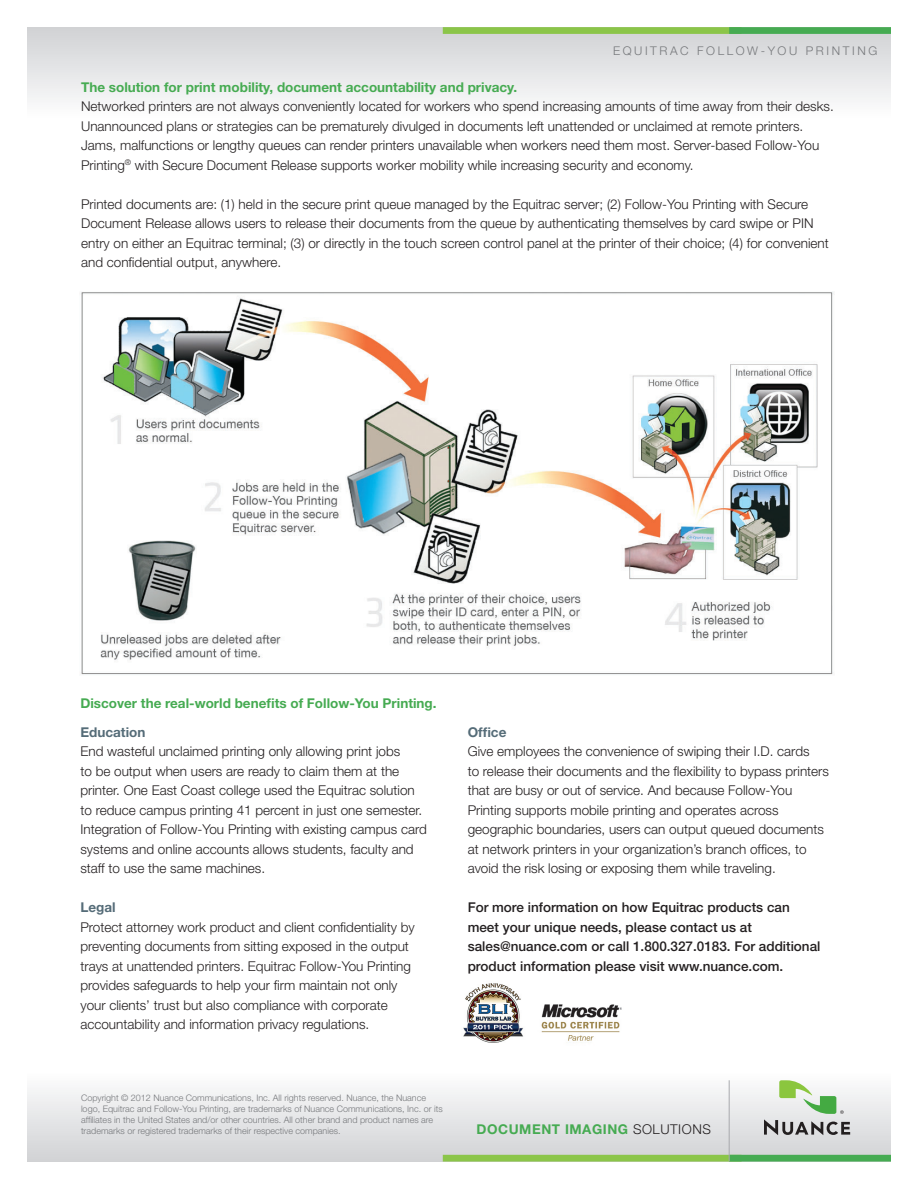
<style>
.page{position:relative;width:918px;height:1188px;background:#fff}
.page>*{position:absolute;margin:0;border:0;box-sizing:border-box;transform-origin:0 0}
.Body_copy__9_14{font:300 13.5px/19.5px "Helvetica Neue LT";color:#231f20}
.Body_copy__9_14-2{font:500 13.5px/19.5px "Helvetica Neue LT";color:#231f20}
.Heads{font:700 13.5px "Helvetica Neue LT";color:#46ab52}
.Heads-2{font:700 13.5px "Helvetica Neue LT";letter-spacing:.04em;color:#46ab52}
.Body_copy__9_14-3{font:700 13.5px "Helvetica Neue LT";color:#556c78}
.Heads-3{font:700 13.5px "Helvetica Neue LT";color:#556c78}
.t1{font:300 12px "Helvetica Neue LT";letter-spacing:.215em;color:#76787b}
.t2{font:300 9px/10.8px "Helvetica Neue LT";color:#76787b}
.s1{font-weight:300;color:#231f20}
</style>
<div class="page">
<div style="left:27px;top:28px;width:864px;height:90px;background:linear-gradient(to bottom,#d0d1d4,#fdfdfe)"></div>
<div style="left:443px;top:27px;width:299px;height:7px;background:#8bc549"></div>
<div style="left:729px;top:27px;width:162px;height:7px;background:#46ab52"></div>
<div style="left:27px;top:1071px;width:864px;height:91px;background:linear-gradient(to bottom,#fefefe,#d0d1d4)"></div>
<div style="left:443px;top:1155px;width:299px;height:7px;background:#8bc549"></div>
<div style="left:729px;top:1155px;width:162px;height:7px;background:#46ab52"></div>
<hr style="left:729px;top:1080px;width:1px;height:81px;background:#a8a9ad">
<svg style="left:764px;top:1080px;width:86px;height:55px"></svg>
<img style="left:463px;top:983px;width:159px;height:60px">
<img style="left:81px;top:292px;width:753px;height:383px">
<p class="t1" style="left:613px;top:43px;width:266px">EQUITRAC FOLLOW-YOU PRINTING</p>
<p class="Heads" style="left:81px;top:78px;width:438px">The solution for print mobility, document accountability and privacy.</p>
<p class="Body_copy__9_14" style="left:81px;top:96px;width:754px">Networked printers are not always conveniently located for workers who spend increasing amounts of time away from their desks.<br>Unannounced plans or strategies can be prematurely divulged in documents left unattended or unclaimed at remote printers.<br>Jams, malfunctions or lengthy queues can render printers unavailable when workers need them most. Server-based Follow-You Printing<sup>®</sup> with Secure Document Release supports worker mobility while increasing security and economy.</p>
<p class="Body_copy__9_14" style="left:81px;top:194px;width:749px">Printed documents are: (1) held in the secure print queue managed by the Equitrac server; (2) Follow-You Printing with Secure Document Release allows users to release their documents from the queue by authenticating themselves by card swipe or PIN entry on either an Equitrac terminal; (3) or directly in the touch screen control panel at the printer of their choice; (4) for convenient and confidential output, anywhere.</p>
<p class="Heads" style="left:80px;top:695px;width:358px">Discover the real-world benefits of Follow-You Printing.</p>
<p class="Heads-3" style="left:80px;top:724px;width:66px">Education</p>
<p class="Body_copy__9_14" style="left:80px;top:741px;width:321px">End wasteful unclaimed printing only allowing print jobs</p>
<p class="Body_copy__9_14" style="left:80px;top:761px;width:320px">to be output when users are ready to claim them at the</p>
<p class="Body_copy__9_14" style="left:80px;top:780px;width:336px">printer. One East Coast college used the Equitrac solution</p>
<p class="Body_copy__9_14" style="left:80px;top:800px;width:343px">to reduce campus printing 41 percent in just one semester.</p>
<p class="Body_copy__9_14" style="left:80px;top:819px;width:348px">Integration of Follow-You Printing with existing campus card</p>
<p class="Body_copy__9_14" style="left:80px;top:839px;width:335px">systems and online accounts allows students, faculty and</p>
<p class="Body_copy__9_14" style="left:80px;top:858px;width:186px">staff to use the same machines.</p>
<p class="Body_copy__9_14-3" style="left:80px;top:899px;width:37px">Legal</p>
<p class="Body_copy__9_14" style="left:80px;top:917px;width:336px">Protect attorney work product and client confidentiality by</p>
<p class="Body_copy__9_14" style="left:80px;top:936px;width:330px">preventing documents from sitting exposed in the output</p>
<p class="Body_copy__9_14" style="left:80px;top:956px;width:332px">trays at unattended printers. Equitrac Follow-You Printing</p>
<p class="Body_copy__9_14" style="left:80px;top:975px;width:319px">provides safeguards to help your firm maintain not only</p>
<p class="Body_copy__9_14" style="left:80px;top:995px;width:309px">your clients’ trust but also compliance with corporate</p>
<p class="Body_copy__9_14" style="left:80px;top:1014px;width:290px">accountability and information privacy regulations.</p>
<p class="t2" style="left:81px;top:1093px;width:363px">Copyright © 2012 Nuance Communications, Inc. All rights reserved. Nuance, the Nuance logo, Equitrac and Follow-You Printing, are trademarks of Nuance Communications, Inc. or its affiliates in the United States and/or other countries. All other brand and product names are trademarks or registered trademarks of their respective companies.</p>
<p class="Body_copy__9_14-3" style="left:468px;top:724px;width:40px">Office</p>
<p class="Body_copy__9_14" style="left:468px;top:742px;width:363px">Give employees the convenience of swiping their I.D. cards<br>to release their documents and the flexibility to bypass printers that are busy or out of service. And because Follow-You Printing supports mobile printing and operates across geographic boundaries, users can output queued documents at network printers in your organization’s branch offices, to avoid the risk losing or exposing them while traveling.</p>
<p class="Body_copy__9_14-2" style="left:468px;top:898px;width:354px">For more information on how Equitrac products can meet your unique needs, please contact us at sales@nuance.com or call 1.800.327.0183. For additional product information please visit www.nuance.com.</p>
<p class="Heads-2" style="left:477px;top:1120px;width:236px">DOCUMENT IMAGING <span class="s1">SOLUTIONS</span></p>
</div>
